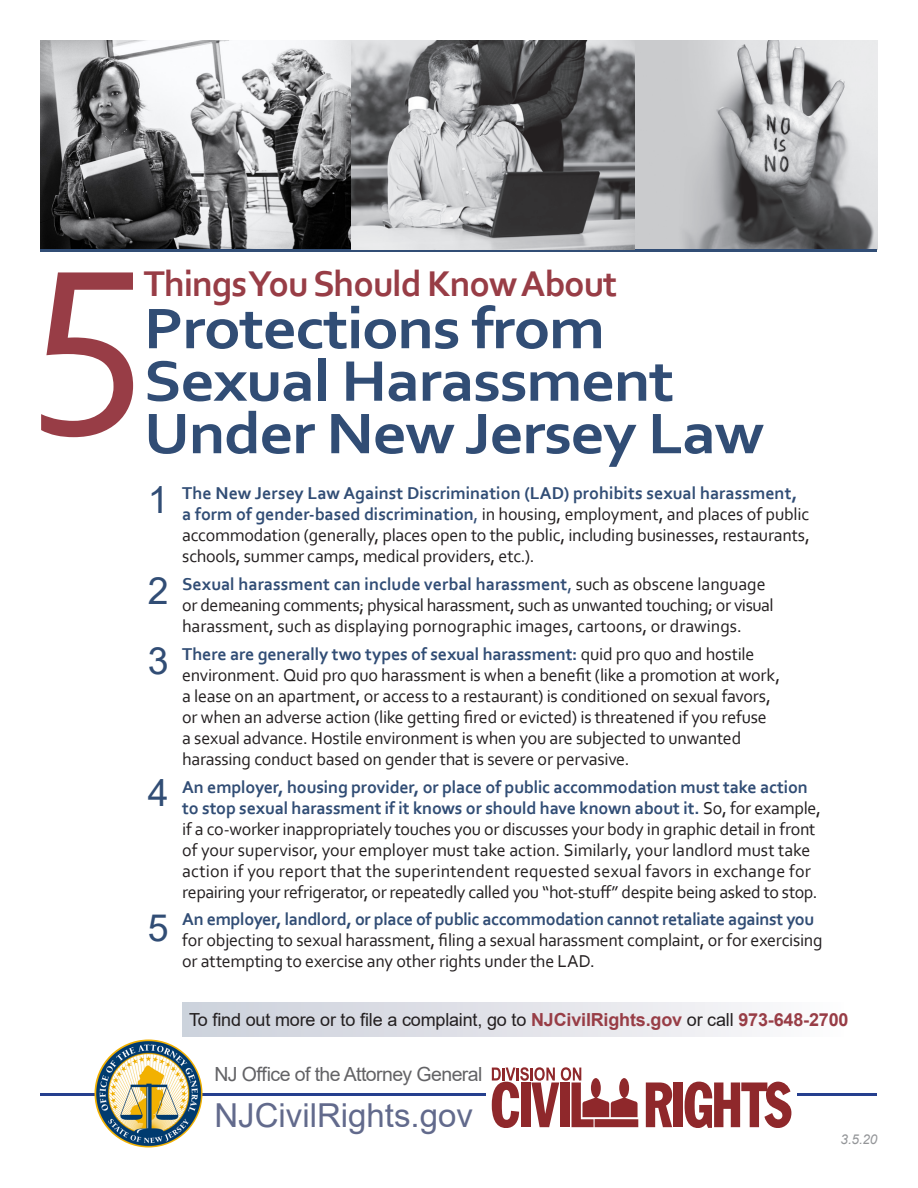
<style>
.page{position:relative;width:918px;height:1188px;background:#fff}
.page>*{position:absolute;margin:0;border:0;box-sizing:border-box;transform-origin:0 0}
.t1{font:247.5px "Corbel";color:#983d46}
.t2{font:700 60px/52.5px "Corbel";letter-spacing:-.02em;color:#314d75;scale:1.1 1}
.t3{font:700 37.5px "Corbel";letter-spacing:-.03em;color:#983d46}
.t4{font:37.5px "Arial";color:#314d75}
.t5{font:33px "Arial";color:#626a8c}
.t6{font:19.5px "Arial";letter-spacing:-.03em;color:#636366}
.t7{font:18px/21px "Corbel";letter-spacing:-.015em;color:#231f20}
.t8{font:18px "Arial";letter-spacing:-.01em;color:#231f20}
.t9{font:italic 13.5px "Arial";color:#939598}
.s1{font-weight:700;color:#314d75}
.s2{color:#314d75}
.s3{font-weight:700;color:#983d46}
</style>
<div class="page">
<div style="left:182px;top:1002px;width:662px;height:34px;background:linear-gradient(to right,#cbcfda,#fbfafb)"></div>
<img style="left:40px;top:40px;width:838px;height:210px">
<hr style="left:40px;top:250px;width:838px;height:2px;background:#314d75">
<hr style="left:40px;top:1094px;width:838px;height:2px;background:#253f8e">
<img style="left:94px;top:1040px;width:108px;height:108px;border-radius:54px">
<div style="left:486px;top:1067px;width:310px;height:61px;background:#fff"></div>
<svg style="left:646px;top:1082px;width:26px;height:45px"></svg>
<div style="left:673px;top:1082px;width:10px;height:45px;background:#8f282b"></div>
<svg style="left:685px;top:1082px;width:106px;height:46px"></svg>
<svg style="left:492px;top:1067px;width:146px;height:61px"></svg>
<p class="t1" style="left:27px;top:152px;width:120px">5</p>
<p class="t3" style="left:144px;top:260px;width:475px">Things You Should Know About</p>
<p class="t2" style="left:144px;top:301px;width:565px">Protections from<br>Sexual Harassment<br>Under New Jersey Law</p>
<p class="t4" style="left:148px;top:474px;width:22px">1</p>
<p class="t4" style="left:148px;top:565px;width:22px">2</p>
<p class="t4" style="left:148px;top:635px;width:22px">3</p>
<p class="t4" style="left:148px;top:767px;width:22px">4</p>
<p class="t4" style="left:148px;top:902px;width:22px">5</p>
<p class="t7" style="left:182px;top:482px;width:629px"><span class="s1">The New Jersey Law Against Discrimination (LAD) prohibits sexual harassment, a form of gender-based discrimination</span><span class="s2">,</span> in housing, employment, and places of public accommodation (generally, places open to the public, including businesses, restaurants, schools, summer camps, medical providers, etc.).</p>
<p class="t7" style="left:182px;top:573px;width:593px"><span class="s1">Sexual harassment can include verbal harassment</span><span class="s2">,</span> such as obscene language or demeaning comments; physical harassment, such as unwanted touching; or visual harassment, such as displaying pornographic images, cartoons, or drawings.</p>
<p class="t7" style="left:182px;top:643px;width:599px"><span class="s1">There are generally two types of sexual harassment:</span> quid pro quo and hostile environment. Quid pro quo harassment is when a benefit (like a promotion at work, a lease on an apartment, or access to a restaurant) is conditioned on sexual favors, or when an adverse action (like getting fired or evicted) is threatened if you refuse a sexual advance. Hostile environment is when you are subjected to unwanted harassing conduct based on gender that is severe or pervasive.</p>
<p class="t7" style="left:182px;top:776px;width:640px"><span class="s1">An employer, housing provider, or place of public accommodation must take action to stop sexual harassment if it knows or should have known about it.</span> So, for example, if a co-worker inappropriately touches you or discusses your body in graphic detail in front of your supervisor, your employer must take action. Similarly, your landlord must take action if you report that the superintendent requested sexual favors in exchange for repairing your refrigerator, or repeatedly called you “hot-stuff” despite being asked to stop.</p>
<p class="t7" style="left:182px;top:908px;width:642px"><span class="s1">An employer, landlord, or place of public accommodation cannot retaliate against you </span>for objecting to sexual harassment, filing a sexual harassment complaint, or for exercising or attempting to exercise any other rights under the LAD.</p>
<p class="t8" style="left:189px;top:1007px;width:661px">To find out more or to file a complaint, go to <span class="s3">NJCivilRights.gov</span> or call <span class="s3">973-648-2700</span></p>
<p class="t6" style="left:214px;top:1060px;width:270px">NJ Office of the Attorney General</p>
<p class="t5" style="left:214px;top:1093px;width:260px">NJCivilRights.gov</p>
<p class="t9" style="left:841px;top:1130px;width:38px">3.5.20</p>
</div>
